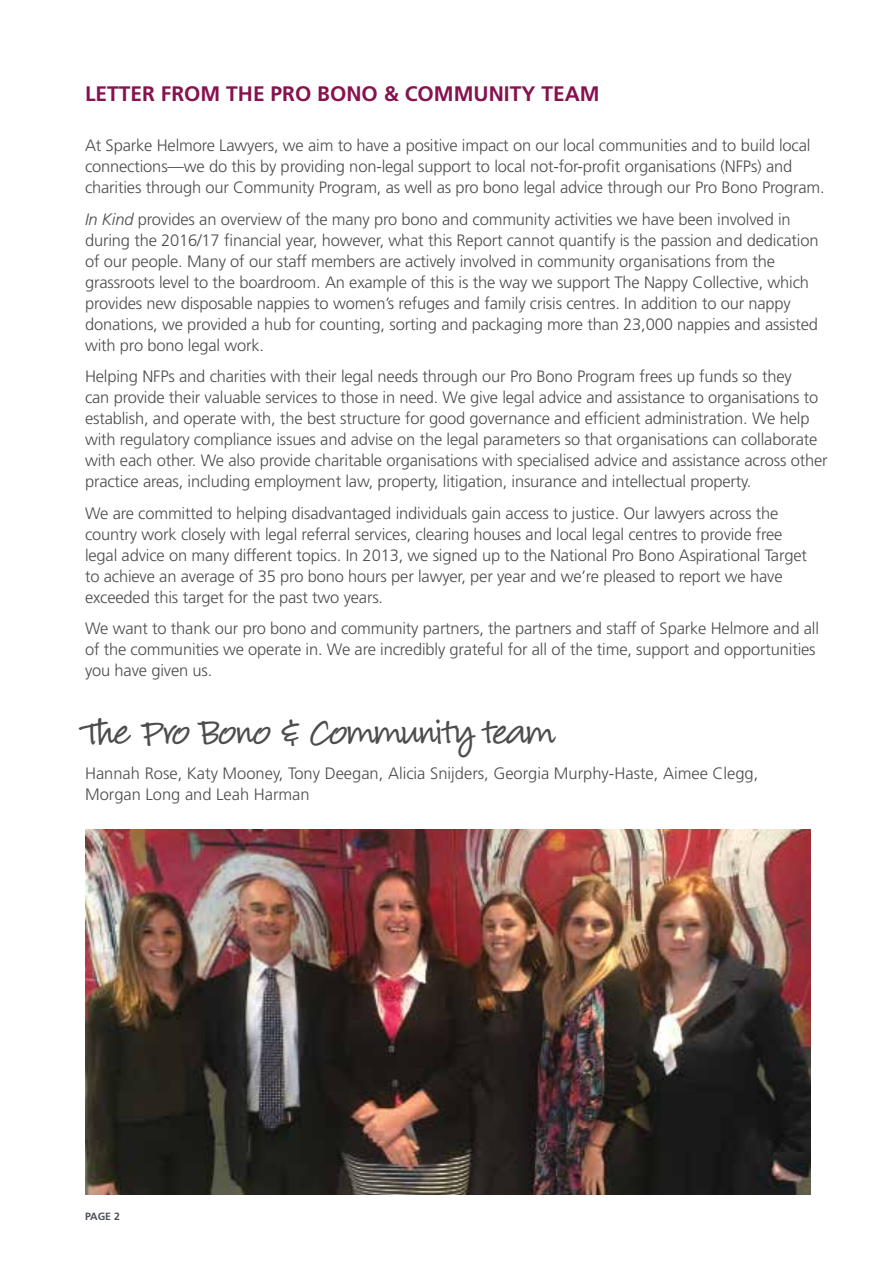
<style>
.page{position:relative;width:893px;height:1263px;background:#fff}
.page>*{position:absolute;margin:0;border:0;box-sizing:border-box;transform-origin:0 0}
.t1{font:42px "Louisiana";letter-spacing:-.035em;color:#4d4d4f}
.t2{font:700 21px "Frutiger";color:#86124e}
.t3{font:300 16.5px/21px "Frutiger";letter-spacing:-.01em;color:#4d4d4f}
.t4{font:700 10.5px "Frutiger";color:#4d525a}
.s1{font-style:italic}
</style>
<div class="page">
<img style="left:85px;top:829px;width:726px;height:365px">
<p class="t2" style="left:85px;top:82px;width:516px">LETTER FROM THE PRO BONO &amp; COMMUNITY TEAM</p>
<p class="t3" style="left:85px;top:135px;width:741px">At Sparke Helmore Lawyers, we aim to have a positive impact on our local communities and to build local connections—we do this by providing non-legal support to local not-for-profit organisations (NFPs) and charities through our Community Program, as well as pro bono legal advice through our Pro Bono Program.</p>
<p class="t3" style="left:85px;top:209px;width:735px"><span class="s1">In Kind</span> provides an overview of the many pro bono and community activities we have been involved in during the 2016/17 financial year, however, what this Report cannot quantify is the passion and dedication of our people. Many of our staff members are actively involved in community organisations from the grassroots level to the boardroom. An example of this is the way we support The Nappy Collective, which provides new disposable nappies to women’s refuges and family crisis centres. In addition to our nappy donations, we provided a hub for counting, sorting and packaging more than 23,000 nappies and assisted with pro bono legal work.</p>
<p class="t3" style="left:85px;top:366px;width:744px">Helping NFPs and charities with their legal needs through our Pro Bono Program frees up funds so they<br>can provide their valuable services to those in need. We give legal advice and assistance to organisations to establish, and operate with, the best structure for good governance and efficient administration. We help with regulatory compliance issues and advise on the legal parameters so that organisations can collaborate with each other. We also provide charitable organisations with specialised advice and assistance across other practice areas, including employment law, property, litigation, insurance and intellectual property.</p>
<p class="t3" style="left:85px;top:503px;width:723px">We are committed to helping disadvantaged individuals gain access to justice. Our lawyers across the country work closely with legal referral services, clearing houses and local legal centres to provide free legal advice on many different topics. In 2013, we signed up to the National Pro Bono Aspirational Target to achieve an average of 35 pro bono hours per lawyer, per year and we’re pleased to report we have exceeded this target for the past two years.</p>
<p class="t3" style="left:85px;top:618px;width:735px">We want to thank our pro bono and community partners, the partners and staff of Sparke Helmore and all of the communities we operate in. We are incredibly grateful for all of the time, support and opportunities you have given us.</p>
<h1 class="t1" style="left:85px;top:712px;width:472px">The Pro Bono &amp; Community team</h1>
<p class="t3" style="left:85px;top:763px;width:675px">Hannah Rose, Katy Mooney, Tony Deegan, Alicia Snijders, Georgia Murphy-Haste, Aimee Clegg,<br>Morgan Long and Leah Harman</p>
<p class="t4" style="left:85px;top:1210px;width:36px">PAGE 2</p>
</div>
